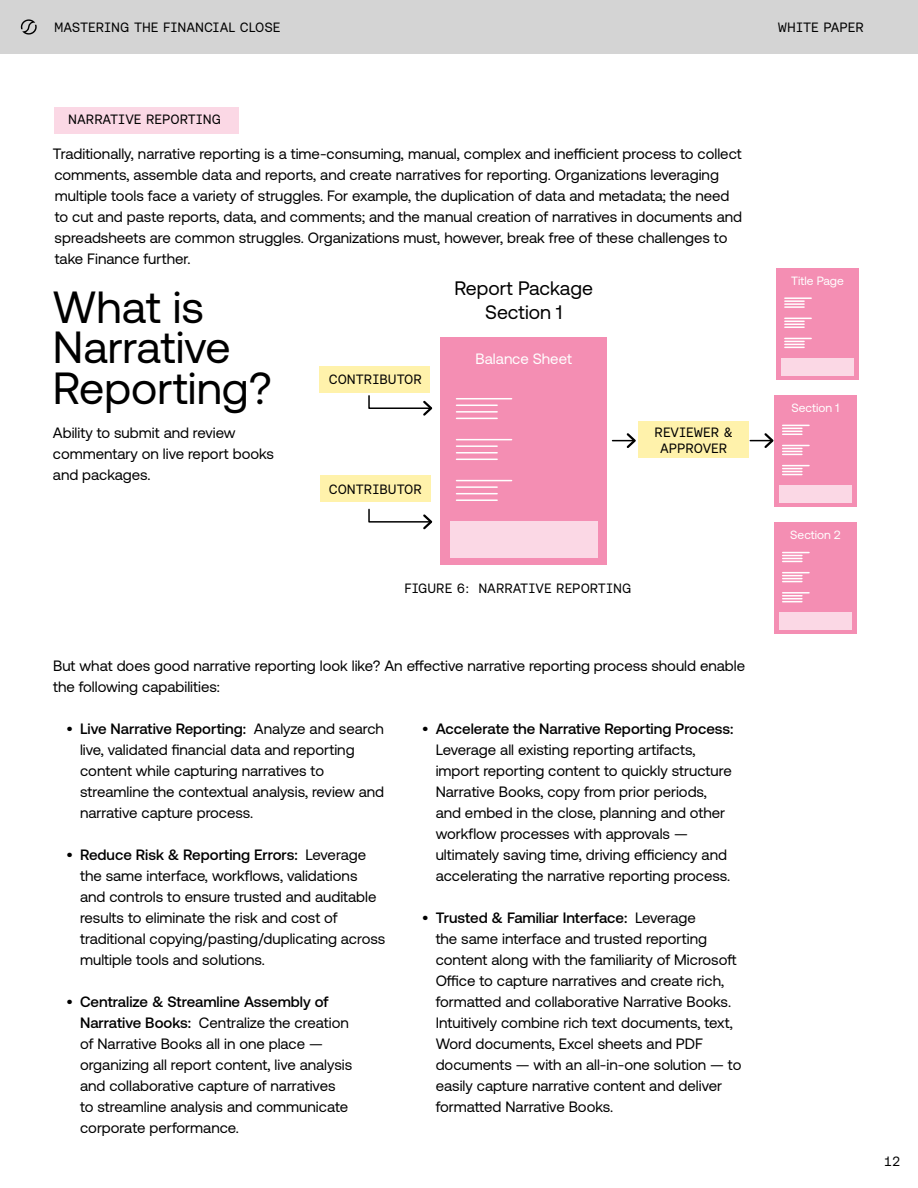
<style>
.page{position:relative;width:918px;height:1188px;background:#fff}
.page>*{position:absolute;margin:0;border:0;box-sizing:border-box;transform-origin:0 0}
.t1{font:45px/40.5px "One Stream Sans";color:#000}
.t2{font:19.5px/24px "One Stream Sans";color:#000;text-align:center}
.t3{font:15px/21px "One Stream Sans";color:#000}
.t4{font:500 15px "One Stream Sans";color:#000}
.t5{font:15px "One Stream Sans";color:#fff}
.t6{font:13.5px/16.2px "One Stream Fono";color:#000;text-align:center}
.t7{font:12px "One Stream Sans";color:#fff}
.s1{font-weight:500}
</style>
<div class="page">
<div style="left:54px;top:107px;width:185px;height:27px;background:#fbd8e5"></div>
<div style="left:440px;top:338px;width:167px;height:227px;background:#f48eb3"></div>
<hr style="left:457px;top:480px;width:55px;height:1px;background:#fff">
<hr style="left:457px;top:486px;width:40px;height:2px;background:#fff">
<hr style="left:457px;top:493px;width:40px;height:1px;background:#fff">
<hr style="left:457px;top:499px;width:40px;height:2px;background:#fff">
<hr style="left:457px;top:439px;width:55px;height:1px;background:#fff">
<hr style="left:457px;top:445px;width:40px;height:2px;background:#fff">
<hr style="left:457px;top:452px;width:40px;height:2px;background:#fff">
<hr style="left:457px;top:459px;width:40px;height:1px;background:#fff">
<hr style="left:457px;top:398px;width:55px;height:1px;background:#fff">
<hr style="left:457px;top:405px;width:40px;height:1px;background:#fff">
<hr style="left:457px;top:411px;width:40px;height:2px;background:#fff">
<hr style="left:457px;top:418px;width:40px;height:1px;background:#fff">
<div style="left:450px;top:521px;width:148px;height:37px;background:#fbd8e5"></div>
<div style="left:319px;top:366px;width:111px;height:26px;background:#fff2ab"></div>
<div style="left:320px;top:475px;width:111px;height:27px;background:#fff2ab"></div>
<div style="left:638px;top:421px;width:111px;height:37px;background:#fff2ab"></div>
<div style="left:777px;top:268px;width:82px;height:112px;background:#f48eb3"></div>
<svg style="left:785px;top:338px;width:26px;height:10px"></svg>
<svg style="left:785px;top:318px;width:26px;height:10px"></svg>
<hr style="left:785px;top:297px;width:26px;height:2px;background:#fff">
<svg style="left:785px;top:300px;width:19px;height:8px"></svg>
<div style="left:781px;top:358px;width:73px;height:18px;background:#fbd8e5"></div>
<div style="left:774px;top:395px;width:82px;height:112px;background:#f48eb3"></div>
<svg style="left:783px;top:465px;width:26px;height:10px"></svg>
<svg style="left:783px;top:445px;width:26px;height:10px"></svg>
<svg style="left:783px;top:425px;width:26px;height:10px"></svg>
<div style="left:779px;top:485px;width:73px;height:18px;background:#fbd8e5"></div>
<div style="left:774px;top:522px;width:82px;height:112px;background:#f48eb3"></div>
<hr style="left:783px;top:592px;width:26px;height:2px;background:#fff">
<svg style="left:783px;top:595px;width:19px;height:7px"></svg>
<svg style="left:783px;top:572px;width:26px;height:10px"></svg>
<svg style="left:783px;top:552px;width:26px;height:10px"></svg>
<div style="left:779px;top:612px;width:73px;height:18px;background:#fbd8e5"></div>
<svg style="left:368px;top:395px;width:65px;height:21px"></svg>
<svg style="left:368px;top:508px;width:65px;height:22px"></svg>
<svg style="left:613px;top:433px;width:23px;height:15px"></svg>
<svg style="left:750px;top:433px;width:24px;height:15px"></svg>
<div style="left:0;top:0;width:918px;height:54px;background:#d4d4d4"></div>
<svg style="left:21px;top:19px;width:16px;height:16px"></svg>
<p class="t6" style="left:54px;top:19px;width:228px">MASTERING THE FINANCIAL CLOSE</p>
<p class="t6" style="left:778px;top:19px;width:88px">WHITE PAPER</p>
<p class="t6" style="left:68px;top:111px;width:154px">NARRATIVE REPORTING</p>
<p class="t3" style="left:53px;top:143px;width:691px">Traditionally, narrative reporting is a time-consuming, manual, complex and inefficient process to collect comments, assemble data and reports, and create narratives for reporting. Organizations leveraging multiple tools face a variety of struggles. For example, the duplication of data and metadata; the need to cut and paste reports, data, and comments; and the manual creation of narratives in documents and spreadsheets are common struggles. Organizations must, however, break free of these challenges to take Finance further.</p>
<h1 class="t1" style="left:53px;top:287px;width:220px">What is<br>Narrative<br>Reporting?</h1>
<p class="t3" style="left:53px;top:422px;width:223px">Ability to submit and review commentary on live report books and packages.</p>
<p class="t6" style="left:329px;top:371px;width:95px">CONTRIBUTOR</p>
<h2 class="t2" style="left:455px;top:276px;width:140px">Report Package<br>Section 1</h2>
<p class="t5" style="left:476px;top:350px;width:98px">Balance Sheet</p>
<p class="t6" style="left:329px;top:481px;width:95px">CONTRIBUTOR</p>
<p class="t6" style="left:655px;top:424px;width:80px">REVIEWER &amp;<br>APPROVER</p>
<p class="t6" style="left:404px;top:580px;width:228px">FIGURE 6: NARRATIVE REPORTING</p>
<p class="t3" style="left:53px;top:655px;width:694px">But what does good narrative reporting look like? An effective narrative reporting process should enable the following capabilities:</p>
<p class="t3" style="left:80px;top:718px;width:306px;text-indent:-14px"><span class="s1">• Live Narrative Reporting:</span> Analyze and search live, validated financial data and reporting content while capturing narratives to streamline the contextual analysis, review and narrative capture process.</p>
<p class="t3" style="left:80px;top:844px;width:307px;text-indent:-14px"><span class="s1">• Reduce Risk &amp; Reporting Errors:</span> Leverage the same interface, workflows, validations and controls to ensure trusted and auditable results to eliminate the risk and cost of traditional copying/pasting/duplicating across multiple tools and solutions.</p>
<p class="t3" style="left:80px;top:991px;width:274px;text-indent:-14px"><span class="s1">• Centralize &amp; Streamline Assembly of Narrative Books:</span> Centralize the creation of Narrative Books all in one place — organizing all report content, live analysis and collaborative capture of narratives to streamline analysis and communicate corporate performance.</p>
<p class="t4" style="left:422px;top:720px;width:313px">• Accelerate the Narrative Reporting Process:</p>
<p class="t3" style="left:436px;top:739px;width:298px">Leverage all existing reporting artifacts, import reporting content to quickly structure Narrative Books, copy from prior periods, and embed in the close, planning and other workflow processes with approvals — ultimately saving time, driving efficiency and accelerating the narrative reporting process.</p>
<p class="t3" style="left:436px;top:907px;width:307px;text-indent:-14px"><span class="s1">• Trusted &amp; Familiar Interface:</span> Leverage<br>the same interface and trusted reporting content along with the familiarity of Microsoft Office to capture narratives and create rich, formatted and collaborative Narrative Books.<br>Intuitively combine rich text documents, text, Word documents, Excel sheets and PDF documents — with an all-in-one solution — to easily capture narrative content and deliver formatted Narrative Books.</p>
<p class="t7" style="left:791px;top:274px;width:54px">Title Page</p>
<p class="t7" style="left:792px;top:401px;width:49px">Section 1</p>
<p class="t7" style="left:790px;top:529px;width:52px">Section 2</p>
<p class="t6" style="left:884px;top:1153px;width:18px">12</p>
</div>
